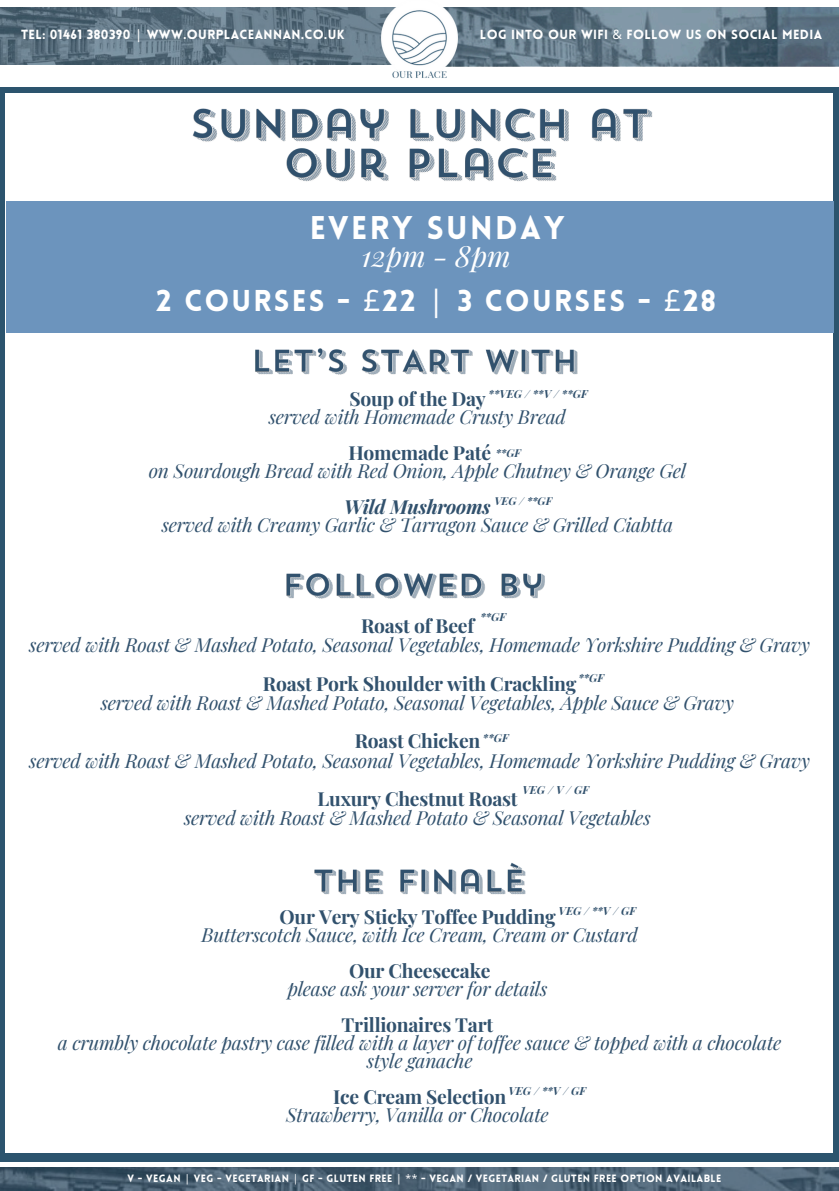
<style>
.page{position:relative;width:839px;height:1191px;background:#fff}
.page>*{position:absolute;margin:0;border:0;box-sizing:border-box;transform-origin:0 0}
.t1{font:900 32px "Lovelo";letter-spacing:.075em;color:#fff}
.t2{font:900 29.4px "Lovelo";letter-spacing:.075em;color:#fff}
.t3{font:italic 29.2px "Playfair Display";color:#fff}
.t4{font:italic 19.2px/18px "Playfair Display";letter-spacing:-.01em;color:#31516d;text-align:center}
.t5{font:700 19.2px "Playfair Display";letter-spacing:-.01em;color:#31516d}
.t6{font:italic 700 19.2px "Playfair Display";letter-spacing:-.01em;color:#31516d}
.t7{font:900 13px "Lovelo";letter-spacing:.03em;color:#fff}
.t8{font:italic 700 11.2px "Playfair Display";color:#31516d}
.t9{font:italic 700 10.8px "Playfair Display";color:#31516d}
.t10{font:900 10.4px "Lovelo";letter-spacing:.04em;color:#fff}
.s1{font-family:"Noto Sans";font-weight:400}
</style>
<div class="page">
<svg style="left:0;top:7px;width:377px;height:58px"></svg>
<img style="left:0;top:8px;width:377px;height:56px">
<img style="left:461px;top:7px;width:377px;height:59px">
<img style="left:377px;top:7px;width:84px;height:71px">
<svg style="left:0;top:1190px;width:838px;height:1px"></svg>
<img style="left:0;top:1167px;width:838px;height:23px">
<div style="left:0;top:87px;width:838px;height:1074px;background:#2c546e"></div>
<div style="left:6px;top:94px;width:826px;height:1059px;background:#fff"></div>
<img style="left:192px;top:108px;width:461px;height:74px">
<div style="left:6px;top:201px;width:827px;height:131px;background:#6c94bd"></div>
<img style="left:255px;top:348px;width:323px;height:27px">
<img style="left:286px;top:573px;width:259px;height:26px">
<img style="left:314px;top:862px;width:212px;height:33px">
<p class="t7" style="left:21px;top:29px;width:325px">TEL: 01461 380390 <span class="s1">|</span> WWW.OURPLACEANNAN.CO.UK</p>
<p class="t7" style="left:480px;top:29px;width:344px">LOG INTO OUR WIFI <span class="s1">&amp;</span> FOLLOW US ON SOCIAL MEDIA</p>
<p class="t1" style="left:310px;top:215px;width:256px">EVERY SUNDAY</p>
<h5 class="t3" style="left:361px;top:235px;width:151px">12pm - 8pm</h5>
<h3 class="t2" style="left:156px;top:289px;width:561px">2 COURSES - <span class="s1">£</span>22 <span class="s1">|</span> 3 COURSES - <span class="s1">£</span>28</h3>
<p class="t8" style="left:488px;top:386px;width:100px">**VEG / **V / **GF</p>
<h4 class="t5" style="left:349px;top:385px;width:138px">Soup of the Day</h4>
<h3 class="t4" style="left:269px;top:407px;width:299px">served with Homemade Crusty Bread</h3>
<p class="t5" style="left:348px;top:439px;width:144px">Homemade Paté</p>
<p class="t4" style="left:149px;top:461px;width:538px">on Sourdough Bread with Red Onion, Apple Chutney &amp; Orange Gel</p>
<p class="t6" style="left:344px;top:493px;width:148px">Wild Mushrooms</p>
<p class="t4" style="left:162px;top:515px;width:513px">served with Creamy Garlic &amp; Tarragon Sauce &amp; Grilled Ciabtta</p>
<p class="t9" style="left:496px;top:445px;width:26px">**GF</p>
<p class="t9" style="left:494px;top:493px;width:59px">VEG / **GF</p>
<p class="t8" style="left:480px;top:609px;width:27px">**GF</p>
<p class="t5" style="left:361px;top:612px;width:114px">Roast of Beef</p>
<p class="t4" style="left:29px;top:635px;width:782px">served with Roast &amp; Mashed Potato, Seasonal Vegetables, Homemade Yorkshire Pudding &amp; Gravy</p>
<p class="t5" style="left:263px;top:670px;width:315px">Roast Pork Shoulder with Crackling</p>
<p class="t4" style="left:101px;top:693px;width:634px">served with Roast &amp; Mashed Potato, Seasonal Vegetables, Apple Sauce &amp; Gravy</p>
<p class="t5" style="left:355px;top:728px;width:127px">Roast Chicken</p>
<p class="t4" style="left:29px;top:751px;width:782px">served with Roast &amp; Mashed Potato, Seasonal Vegetables, Homemade Yorkshire Pudding &amp; Gravy</p>
<p class="t5" style="left:317px;top:785px;width:201px">Luxury Chestnut Roast</p>
<p class="t4" style="left:184px;top:808px;width:468px">served with Roast &amp; Mashed Potato &amp; Seasonal Vegetables</p>
<p class="t8" style="left:578px;top:669px;width:27px">**GF</p>
<p class="t8" style="left:483px;top:730px;width:27px">**GF</p>
<p class="t8" style="left:522px;top:782px;width:68px">VEG/V/GF</p>
<p class="t8" style="left:558px;top:903px;width:79px">VEG / **V / GF</p>
<p class="t5" style="left:279px;top:903px;width:278px">Our Very Sticky Toffee Pudding</p>
<p class="t4" style="left:201px;top:925px;width:438px">Butterscotch Sauce, with Ice Cream, Cream or Custard</p>
<p class="t5" style="left:349px;top:957px;width:143px">Our Cheesecake</p>
<p class="t4" style="left:287px;top:979px;width:261px">please ask your server for details</p>
<p class="t5" style="left:341px;top:1011px;width:153px">Trillionaires Tart</p>
<p class="t4" style="left:58px;top:1033px;width:725px">a crumbly chocolate pastry case filled with a layer of toffee sauce &amp; topped with a chocolate style ganache</p>
<p class="t5" style="left:333px;top:1083px;width:174px">Ice Cream Selection</p>
<p class="t4" style="left:286px;top:1105px;width:264px">Strawberry, Vanilla or Chocolate</p>
<p class="t8" style="left:508px;top:1083px;width:79px">VEG / **V / GF</p>
<p class="t10" style="left:127px;top:1174px;width:595px">V - VEGAN <span class="s1">|</span> VEG - VEGETARIAN <span class="s1">|</span> GF - GLUTEN FREE <span class="s1">| **</span> - VEGAN / VEGETARIAN / GLUTEN FREE OPTION AVAILABLE</p>
</div>
